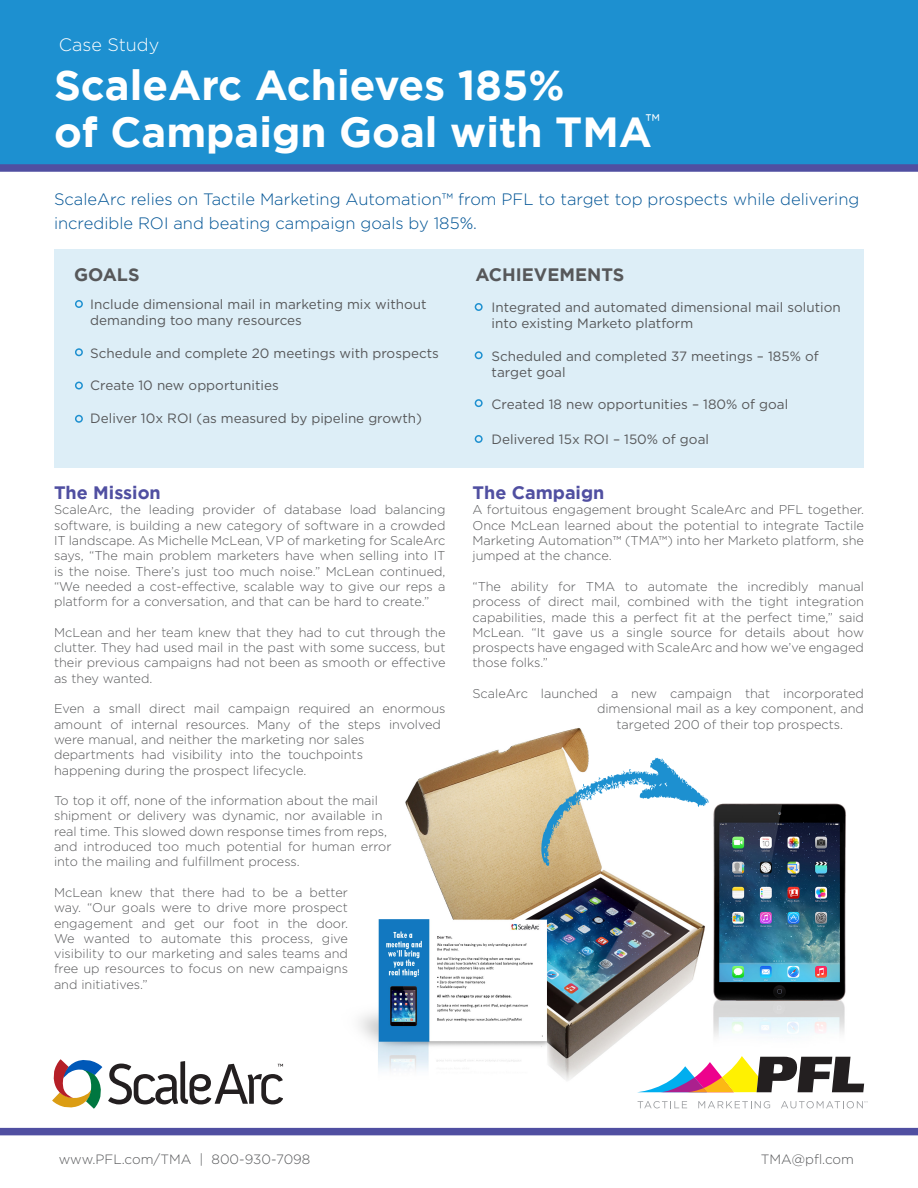
<style>
.page{position:relative;width:918px;height:1188px;background:#fff}
.page>*{position:absolute;margin:0;border:0;box-sizing:border-box;transform-origin:0 0}
.t1{font:700 42px "Gotham";color:#fff}
.t2{font:21px "Gotham";color:#fff}
.t3{font:700 18px "Gotham";color:#504fa1}
.t4{font:700 18px "Gotham";color:#57585a}
.t5{font:300 18px "Gotham";color:#fff}
.t6{font:300 16.5px/24px "Gotham";color:#005495}
.t7{font:13.5px/16.2px "Gotham";color:#57585a}
.t8{font:300 13.5px "Gotham";color:#57585a}
.t9{font:300 12.75px/15.3px "Gotham";color:#57585a;text-align:justify}
</style>
<div class="page">
<div style="left:0;top:1128px;width:918px;height:7px;background:#504fa1"></div>
<img style="left:283px;top:728px;width:563px;height:353px">
<div style="left:0;top:0;width:918px;height:168px;background:#1d90d0"></div>
<div style="left:0;top:164px;width:918px;height:8px;background:#504fa1"></div>
<div style="left:54px;top:249px;width:810px;height:218px;background:#ddeef7"></div>
<div style="left:75px;top:300px;width:8px;height:8px;border:2px solid #1d90d0;border-radius:50%"></div>
<div style="left:75px;top:348px;width:8px;height:8px;border:2px solid #1d90d0;border-radius:50%"></div>
<div style="left:475px;top:303px;width:8px;height:8px;border:2px solid #1d90d0;border-radius:50%"></div>
<div style="left:475px;top:351px;width:8px;height:8px;border:2px solid #1d90d0;border-radius:50%"></div>
<div style="left:475px;top:435px;width:8px;height:8px;border:2px solid #1d90d0;border-radius:50%"></div>
<svg style="left:638px;top:1101px;width:49px;height:7px"></svg>
<svg style="left:698px;top:1101px;width:72px;height:7px"></svg>
<svg style="left:781px;top:1101px;width:86px;height:7px"></svg>
<svg style="left:637px;top:1056px;width:227px;height:36px"></svg>
<svg style="left:52px;top:1059px;width:231px;height:50px"></svg>
<div style="left:75px;top:382px;width:8px;height:7px;border:2px solid #1d90d0;border-radius:50%"></div>
<div style="left:75px;top:415px;width:8px;height:8px;border:2px solid #1d90d0;border-radius:50%"></div>
<div style="left:475px;top:399px;width:8px;height:8px;border:2px solid #1d90d0;border-radius:50%"></div>
<svg style="left:540px;top:758px;width:169px;height:113px"></svg>
<p class="t5" style="left:59px;top:34px;width:102px">Case Study</p>
<p class="t1" style="left:54px;top:61px;width:512px">ScaleArc Achieves 185%</p>
<p class="t1" style="left:54px;top:107px;width:600px">of Campaign Goal with TMA</p>
<p class="t6" style="left:54px;top:186px;width:807px">ScaleArc relies on Tactile Marketing Automation™ from PFL to target top prospects while delivering incredible ROI and beating campaign goals by 185%.</p>
<p class="t4" style="left:74px;top:264px;width:67px">GOALS</p>
<p class="t7" style="left:90px;top:296px;width:338px">Include dimensional mail in marketing mix without demanding too many resources</p>
<p class="t7" style="left:90px;top:345px;width:350px">Schedule and complete 20 meetings with prospects</p>
<p class="t7" style="left:90px;top:377px;width:190px">Create 10 new opportunities</p>
<p class="t7" style="left:90px;top:409px;width:333px">Deliver 10x ROI (as measured by pipeline growth)</p>
<p class="t2" style="left:646px;top:110px;width:16px">™</p>
<p class="t4" style="left:475px;top:264px;width:150px">ACHIEVEMENTS</p>
<p class="t7" style="left:492px;top:299px;width:351px">Integrated and automated dimensional mail solution into existing Marketo platform</p>
<p class="t7" style="left:492px;top:348px;width:329px">Scheduled and completed 37 meetings – 185% of target goal</p>
<p class="t7" style="left:492px;top:396px;width:298px">Created 18 new opportunities – 180% of goal</p>
<p class="t7" style="left:492px;top:430px;width:219px">Delivered 15x ROI – 150% of goal</p>
<p class="t3" style="left:54px;top:482px;width:108px">The Mission</p>
<p class="t9" style="left:54px;top:502px;width:393px">ScaleArc, the leading provider of database load balancing software, is building a new category of software in a crowded IT landscape. As Michelle McLean, VP of marketing for ScaleArc says, “The main problem marketers have when selling into IT is the noise. There’s just too much noise.” McLean continued, “We needed a cost-effective, scalable way to give our reps a platform for a conversation, and that can be hard to create.”</p>
<p class="t9" style="left:54px;top:624px;width:393px">McLean and her team knew that they had to cut through the clutter. They had used mail in the past with some success, but their previous campaigns had not been as smooth or effective as they wanted.</p>
<p class="t9" style="left:54px;top:701px;width:393px;text-align:left">Even a small direct mail campaign required an enormous amount of internal resources. Many of the steps involved were manual, and neither the marketing nor sales departments had visibility into the touchpoints<br>happening during the prospect lifecycle.</p>
<p class="t9" style="left:54px;top:793px;width:339px;text-align:left">To top it off, none of the information about the mail shipment or delivery was dynamic, nor available in real time. This slowed down response times from reps, and introduced too much potential for human error into the mailing and fulfillment process.</p>
<p class="t9" style="left:54px;top:884px;width:296px">McLean knew that there had to be a better way. “Our goals were to drive more prospect engagement and get our foot in the door.<br>We wanted to automate this process, give visibility to our marketing and sales teams and free up resources to focus on new campaigns and initiatives.”</p>
<p class="t3" style="left:472px;top:482px;width:133px">The Campaign</p>
<p class="t9" style="left:472px;top:502px;width:393px">A fortuitous engagement brought ScaleArc and PFL together.<br>Once McLean learned about the potential to integrate Tactile Marketing Automation™ (TMA™) into her Marketo platform, she jumped at the chance.</p>
<p class="t9" style="left:472px;top:578px;width:393px">“The ability for TMA to automate the incredibly manual process of direct mail, combined with the tight integration capabilities, made this a perfect fit at the perfect time,” said McLean. “It gave us a single source for details about how prospects have engaged with ScaleArc and how we’ve engaged those folks.”</p>
<p class="t9" style="left:472px;top:686px;width:393px">ScaleArc launched a new campaign that incorporated</p>
<p class="t9" style="left:597px;top:701px;width:269px">dimensional mail as a key component, and</p>
<p class="t9" style="left:616px;top:716px;width:228px">targeted 200 of their top prospects.</p>
<p class="t8" style="left:59px;top:1150px;width:253px">www.PFL.com/TMA | 800-930-7098</p>
<p class="t8" style="left:761px;top:1150px;width:95px">TMA@pfl.com</p>
</div>
